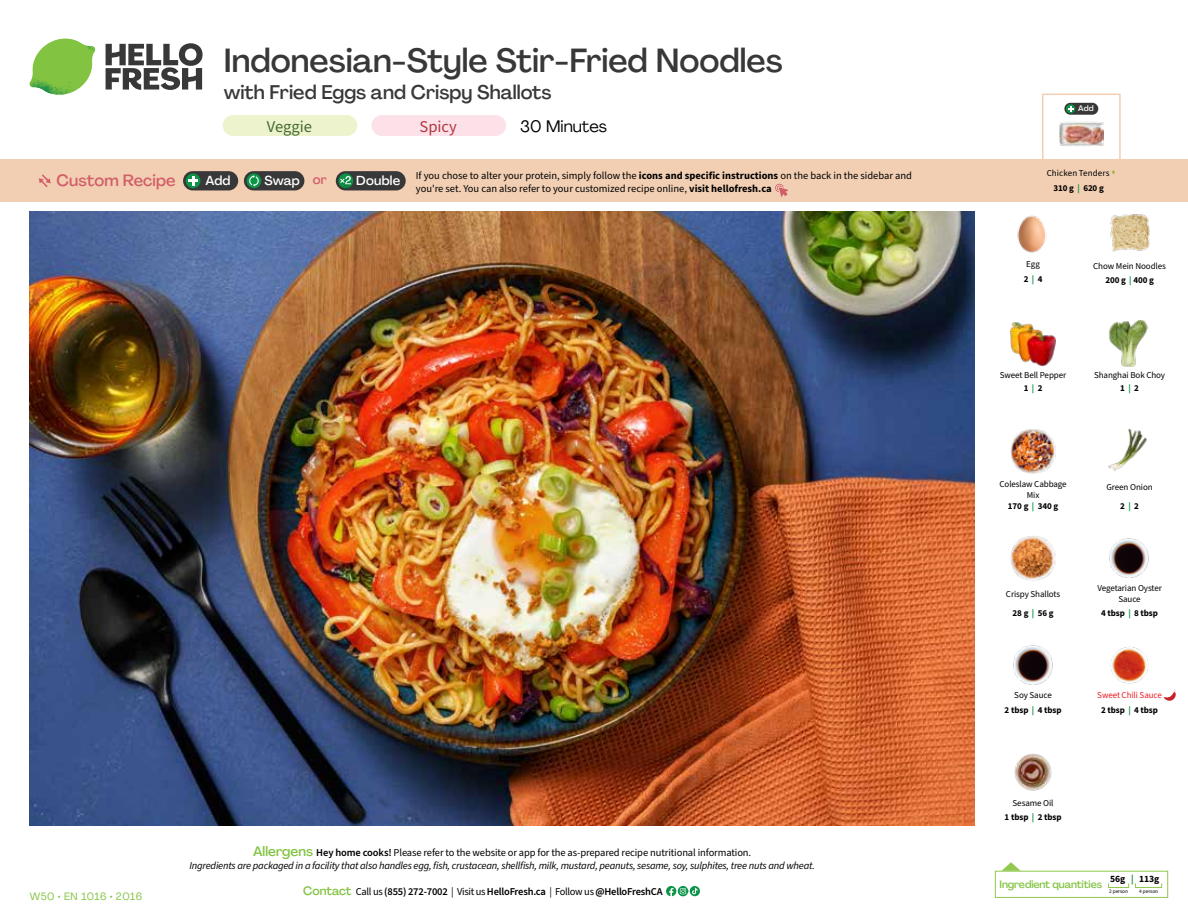
<style>
.page{position:relative;width:1188px;height:918px;background:#fff}
.page>*{position:absolute;margin:0;border:0;box-sizing:border-box;transform-origin:0 0}
.t1{font:500 33px "Agrandir";color:#383839}
.t2{font:500 19.5px "Agrandir";color:#383839}
.t3{font:16.5px "Agrandir";color:#000}
.t4{font:16.5px "Source Sans Pro";color:#476b32}
.t5{font:16.5px "Source Sans Pro";color:#b33841}
.t6{font:500 16.2px "Agrandir";color:#d15f6a}
.t7{font:500 12.9px "Agrandir";letter-spacing:.015em;color:#fff}
.t8{font:italic 10.5px/13.5px "Source Sans Pro";letter-spacing:-.02em;color:#000;text-align:center}
.t9{font:10.5px "Source Sans Pro";color:#000}
.t10{font:600 10.5px "Source Sans Pro";letter-spacing:-.02em;color:#000}
.t11{font:500 10.5px "Agrandir";letter-spacing:-.01em;color:#82c341}
.t12{font:10.5px "Agrandir";letter-spacing:.05em;color:#82c341}
.t13{font:700 9.6px "Source Sans Pro";color:#000}
.t14{font:9px/12.8px "Source Sans Pro";letter-spacing:-.01em;color:#000;text-align:center}
.t15{font:700 9px/14.9px "Source Sans Pro";letter-spacing:-.01em;color:#000;text-align:center}
.t16{font:9px/14.9px "Source Sans Pro";letter-spacing:-.01em;color:#ed1d24;text-align:center}
.t17{font:9px/15.5px "Source Sans Pro";letter-spacing:.01em;color:#000;text-align:center}
.t18{font:500 7.95px "Agrandir";color:#fff}
.t19{font:5.25px "Source Sans Pro";letter-spacing:-.01em;color:#000}
.s1{color:#d15f6a}
.s2{color:#8cba42}
.s3{font-weight:700}
.s4{font-weight:700;color:#0b9446}
.s5{font-family:"Agrandir";font-weight:500;font-style:normal;font-size:13.5px;color:#82c341}
.s6{font-weight:600;font-style:normal}
.s7{font-style:normal}
.s8{font-family:"Agrandir";font-weight:500;font-size:12px;color:#82c341}
.s9{font-weight:400}
.s10{color:#0b9446}
.s11{font-weight:700;color:#000}
</style>
<div class="page">
<svg style="left:106px;top:43px;width:97px;height:47px"></svg>
<svg style="left:34px;top:39px;width:59px;height:38px"></svg>
<img style="left:65px;top:39px;width:30px;height:25px">
<img style="left:33px;top:60px;width:56px;height:10px">
<img style="left:29px;top:64px;width:58px;height:31px">
<img style="left:64px;top:70px;width:25px;height:24px">
<img style="left:30px;top:211px;width:945px;height:615px">
<svg style="left:690px;top:886px;width:10px;height:10px"></svg>
<svg style="left:666px;top:886px;width:32px;height:10px"></svg>
<svg style="left:1002px;top:862px;width:19px;height:9px"></svg>
<div style="left:995px;top:871px;width:173px;height:27px;border:1px solid #91c84e"></div>
<div style="left:1108px;top:883px;width:21px;height:5px;border:1px solid #91c84e"></div>
<div style="left:1135px;top:883px;width:27px;height:5px;border:1px solid #91c84e"></div>
<img style="left:1011px;top:322px;width:45px;height:44px">
<img style="left:1109px;top:321px;width:39px;height:45px">
<img style="left:1011px;top:429px;width:45px;height:45px">
<img style="left:1108px;top:428px;width:39px;height:44px">
<img style="left:1011px;top:536px;width:45px;height:45px">
<img style="left:1109px;top:538px;width:40px;height:40px">
<img style="left:1013px;top:645px;width:40px;height:40px">
<img style="left:1014px;top:753px;width:38px;height:38px">
<img style="left:1110px;top:214px;width:40px;height:38px">
<img style="left:1017px;top:215px;width:30px;height:38px">
<img style="left:1110px;top:647px;width:39px;height:37px">
<svg style="left:1164px;top:689px;width:12px;height:12px"></svg>
<div style="left:0;top:160px;width:1188px;height:42px;background:#f2cfb3"></div>
<svg style="left:39px;top:174px;width:12px;height:13px"></svg>
<div style="left:336px;top:171px;width:70px;height:19px;background:#383839;border-radius:10px"></div>
<svg style="left:338px;top:173px;width:15px;height:15px"></svg>
<div style="left:341px;top:180px;width:11px;height:11px;background:#000;opacity:.35"></div>
<svg style="left:339px;top:176px;width:12px;height:8px"></svg>
<div style="left:244px;top:171px;width:60px;height:19px;background:#383839;border-radius:10px"></div>
<div style="left:247px;top:173px;width:14px;height:15px;background:#0b9446;border-radius:50%"></div>
<svg style="left:249px;top:175px;width:10px;height:12px"></svg>
<div style="left:183px;top:171px;width:55px;height:19px;background:#383839;border-radius:10px"></div>
<div style="left:186px;top:173px;width:14px;height:15px;background:#0b9446;border-radius:50%"></div>
<svg style="left:188px;top:176px;width:10px;height:10px"></svg>
<svg style="left:775px;top:183px;width:13px;height:14px"></svg>
<div style="left:1042px;top:94px;width:79px;height:69px;border:2px solid #f2cfb3"></div>
<img style="left:1060px;top:112px;width:43px;height:34px">
<div style="left:1064px;top:103px;width:34px;height:12px;background:#383839;border-radius:6px"></div>
<svg style="left:1066px;top:104px;width:9px;height:9px"></svg>
<svg style="left:1068px;top:106px;width:5px;height:6px"></svg>
<div style="left:223px;top:115px;width:134px;height:21px;background:#edf3cd;border-radius:10px"></div>
<div style="left:372px;top:115px;width:134px;height:21px;background:#fce1e9;border-radius:10px"></div>
<h3 class="t6" style="left:56px;top:170px;width:121px">Custom Recipe</h3>
<h1 class="t1" style="left:224px;top:40px;width:560px">Indonesian-Style Stir-Fried Noodles</h1>
<h2 class="t2" style="left:224px;top:80px;width:329px">with Fried Eggs and Crispy Shallots</h2>
<h3 class="t3" style="left:520px;top:116px;width:88px">30 Minutes</h3>
<h3 class="t4" style="left:267px;top:115px;width:47px">Veggie</h3>
<h3 class="t5" style="left:420px;top:115px;width:39px">Spicy</h3>
<p class="t18" style="left:1078px;top:104px;width:17px">Add</p>
<p class="t7" style="left:205px;top:172px;width:27px">Add</p>
<p class="t7" style="left:264px;top:172px;width:64px">Swap <span class="s1">or</span></p>
<p class="t7" style="left:356px;top:172px;width:45px">Double</p>
<p class="t17" style="left:1047px;top:166px;width:71px">Chicken Tenders <span class="s2">▲<br></span><span class="s3">310 g</span> <span class="s4">|</span> <span class="s3">620 g</span></p>
<p class="t9" style="left:416px;top:168px;width:498px">If you chose to alter your protein, simply follow the <span class="s3">icons and specific instructions</span> on the back in the sidebar and</p>
<p class="t9" style="left:416px;top:182px;width:357px">you're set. You can also refer to your customized recipe online, <span class="s3">visit hellofresh.ca</span></p>
<p class="t14" style="left:1024px;top:257px;width:20px;line-height:14.9px;text-align:left">Egg<br><span class="s3">2</span> <span class="s4">|</span> <span class="s3">4</span></p>
<p class="t14" style="left:1093px;top:258px;width:74px;line-height:14.9px">Chow Mein Noodles<br><span class="s3">200 g</span> <span class="s4">|</span> <span class="s3">400 g</span></p>
<p class="t14" style="left:1000px;top:369px;width:68px">Sweet Bell Pepper<br><span class="s3">1</span> <span class="s4">|</span> <span class="s3">2</span></p>
<p class="t14" style="left:1094px;top:369px;width:73px">Shanghai Bok Choy<br><span class="s3">1</span> <span class="s4">|</span> <span class="s3">2</span></p>
<p class="t12" style="left:30px;top:890px;width:114px">W50 • EN 1016 • 2016</p>
<p class="t8" style="left:189px;top:846px;width:627px"><span class="s5">Allergens</span> <span class="s6">Hey home cooks!</span> <span class="s7">Please refer to the website or app for the as-prepared recipe nutritional information.<br></span>Ingredients are packaged in a facility that also handles egg, fish, crustacean, shellfish, milk, mustard, peanuts, sesame, soy, sulphites, tree nuts and wheat.</p>
<p class="t10" style="left:303px;top:885px;width:361px"><span class="s8">Contact</span> <span class="s9">Call us</span> (855) 272-7002 <span class="s9">| Visit us</span> HelloFresh.ca <span class="s9">| Follow us</span> @HelloFreshCA</p>
<p class="t14" style="left:1000px;top:478px;width:69px;line-height:11.1px">Coleslaw Cabbage<br>Mix<br><span class="s3">170 g</span> <span class="s4">|</span> <span class="s3">340 g</span></p>
<p class="t14" style="left:1106px;top:478px;width:48px;line-height:19px">Green Onion<br><span class="s3">2</span> <span class="s4">|</span> <span class="s3">2</span></p>
<p class="t14" style="left:1006px;top:585px;width:56px;line-height:19px">Crispy Shallots<br><span class="s3">28 g</span> <span class="s4">|</span> <span class="s3">56 g</span></p>
<p class="t14" style="left:1097px;top:582px;width:66px;line-height:11.6px">Vegetarian Oyster<br>Sauce</p>
<p class="t15" style="left:1101px;top:606px;width:58px">4 tbsp <span class="s10">|</span> 8 tbsp</p>
<p class="t15" style="left:1005px;top:688px;width:58px"><span class="s9">Soy Sauce<br></span>2 tbsp <span class="s10">|</span> 4 tbsp</p>
<p class="t16" style="left:1097px;top:688px;width:66px">Sweet Chili Sauce<br><span class="s11">2 tbsp</span> <span class="s4">|</span> <span class="s11">4 tbsp</span></p>
<p class="t15" style="left:1005px;top:795px;width:58px"><span class="s9">Sesame Oil<br></span>1 tbsp <span class="s10">|</span> 2 tbsp</p>
<p class="t13" style="left:1110px;top:873px;width:50px">56g <span class="s10">|</span> 113g</p>
<p class="t19" style="left:1109px;top:888px;width:20px">2 person</p>
<p class="t19" style="left:1139px;top:888px;width:20px">4 person</p>
<p class="t11" style="left:1000px;top:878px;width:104px">Ingredient quantities</p>
</div>
